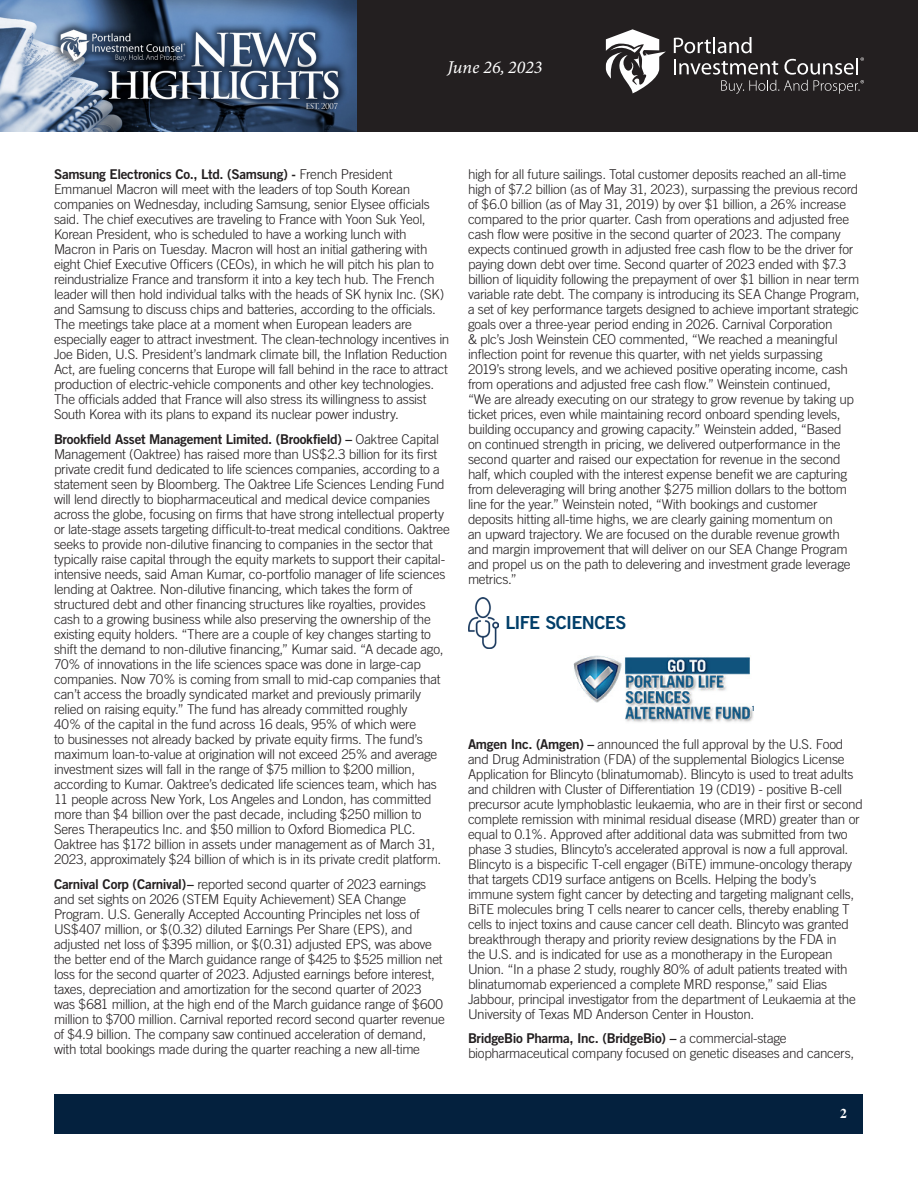
<style>
.page{position:relative;width:918px;height:1188px;background:#fff}
.page>*{position:absolute;margin:0;border:0;box-sizing:border-box;transform-origin:0 0}
.Article_-_Body{font:18px "Trade Gothic Bold Two";letter-spacing:-.035em;color:#003e69}
.t1{font:italic 18px "Minion Variable Concept";color:#fff}
.Article_-_Body-2{font:300 13.5px/15px "Trade Gothic";letter-spacing:-.025em;color:#231f20}
.t2{font:700 13.5px "Times";color:#fff}
.t3{font:7.05px "Trade Gothic Bold Cond Twenty";color:#003e69}
.s1{font-family:"Trade Gothic Bold Two";font-weight:400}
</style>
<div class="page">
<div style="left:356px;top:0;width:562px;height:132px;background:#231f20"></div>
<img style="left:0;top:0;width:356px;height:132px">
<svg style="left:674px;top:37px;width:190px;height:57px"></svg>
<svg style="left:606px;top:29px;width:60px;height:64px"></svg>
<div style="left:55px;top:1094px;width:808px;height:39px;background:#04213e"></div>
<img style="left:468px;top:597px;width:31px;height:51px">
<img style="left:574px;top:655px;width:179px;height:67px">
<h1 class="t1" style="left:447px;top:55px;width:97px">June 26, 2023</h1>
<p class="Article_-_Body-2" style="left:54px;top:167px;width:397px"><span class="s1">Samsung Electronics Co., Ltd. (Samsung) -</span> French President Emmanuel Macron will meet with the leaders of top South Korean companies on Wednesday, including Samsung, senior Elysee officials said. The chief executives are traveling to France with Yoon Suk Yeol, Korean President, who is scheduled to have a working lunch with Macron in Paris on Tuesday. Macron will host an initial gathering with eight Chief Executive Officers (CEOs), in which he will pitch his plan to reindustrialize France and transform it into a key tech hub. The French leader will then hold individual talks with the heads of SK hynix Inc. (SK) and Samsung to discuss chips and batteries, according to the officials.<br>The meetings take place at a moment when European leaders are especially eager to attract investment. The clean-technology incentives in Joe Biden, U.S. President’s landmark climate bill, the Inflation Reduction Act, are fueling concerns that Europe will fall behind in the race to attract production of electric-vehicle components and other key technologies.<br>The officials added that France will also stress its willingness to assist South Korea with its plans to expand its nuclear power industry.</p>
<p class="Article_-_Body-2" style="left:54px;top:432px;width:397px"><span class="s1">Brookfield Asset Management Limited. (Brookfield) –</span> Oaktree Capital Management (Oaktree) has raised more than US$2.3 billion for its first private credit fund dedicated to life sciences companies, according to a statement seen by Bloomberg. The Oaktree Life Sciences Lending Fund will lend directly to biopharmaceutical and medical device companies across the globe, focusing on firms that have strong intellectual property or late-stage assets targeting difficult-to-treat medical conditions. Oaktree seeks to provide non-dilutive financing to companies in the sector that typically raise capital through the equity markets to support their capital&shy;intensive needs, said Aman Kumar, co-portfolio manager of life sciences lending at Oaktree. Non-dilutive financing, which takes the form of structured debt and other financing structures like royalties, provides cash to a growing business while also preserving the ownership of the existing equity holders. “There are a couple of key changes starting to shift the demand to non-dilutive financing,” Kumar said. “A decade ago, 70% of innovations in the life sciences space was done in large-cap companies. Now 70% is coming from small to mid-cap companies that can’t access the broadly syndicated market and previously primarily relied on raising equity.” The fund has already committed roughly<br>40% of the capital in the fund across 16 deals, 95% of which were<br>to businesses not already backed by private equity firms. The fund’s maximum loan-to-value at origination will not exceed 25% and average investment sizes will fall in the range of $75 million to $200 million, according to Kumar. Oaktree’s dedicated life sciences team, which has 11 people across New York, Los Angeles and London, has committed more than $4 billion over the past decade, including $250 million to Seres Therapeutics Inc. and $50 million to Oxford Biomedica PLC.<br>Oaktree has $172 billion in assets under management as of March 31, 2023, approximately $24 billion of which is in its private credit platform.</p>
<p class="Article_-_Body-2" style="left:54px;top:876px;width:392px"><span class="s1">Carnival Corp (Carnival)–</span> reported second quarter of 2023 earnings and set sights on 2026 (STEM Equity Achievement) SEA Change Program. U.S. Generally Accepted Accounting Principles net loss of US$407 million, or $(0.32) diluted Earnings Per Share (EPS), and adjusted net loss of $395 million, or $(0.31) adjusted EPS, was above the better end of the March guidance range of $425 to $525 million net loss for the second quarter of 2023. Adjusted earnings before interest, taxes, depreciation and amortization for the second quarter of 2023 was $681 million, at the high end of the March guidance range of $600 million to $700 million. Carnival reported record second quarter revenue of $4.9 billion. The company saw continued acceleration of demand, with total bookings made during the quarter reaching a new all-time</p>
<p class="Article_-_Body-2" style="left:468px;top:167px;width:393px">high for all future sailings. Total customer deposits reached an all-time high of $7.2 billion (as of May 31, 2023), surpassing the previous record of $6.0 billion (as of May 31, 2019) by over $1 billion, a 26% increase compared to the prior quarter. Cash from operations and adjusted free cash flow were positive in the second quarter of 2023. The company expects continued growth in adjusted free cash flow to be the driver for paying down debt over time. Second quarter of 2023 ended with $7.3 billion of liquidity following the prepayment of over $1 billion in near term variable rate debt. The company is introducing its SEA Change Program, a set of key performance targets designed to achieve important strategic goals over a three-year period ending in 2026. Carnival Corporation<br>&amp; plc’s Josh Weinstein CEO commented, “We reached a meaningful inflection point for revenue this quarter, with net yields surpassing 2019’s strong levels, and we achieved positive operating income, cash from operations and adjusted free cash flow.” Weinstein continued,<br>“We are already executing on our strategy to grow revenue by taking up ticket prices, even while maintaining record onboard spending levels, building occupancy and growing capacity.” Weinstein added, “Based<br>on continued strength in pricing, we delivered outperformance in the second quarter and raised our expectation for revenue in the second half, which coupled with the interest expense benefit we are capturing from deleveraging will bring another $275 million dollars to the bottom line for the year.” Weinstein noted, “With bookings and customer deposits hitting all-time highs, we are clearly gaining momentum on<br>an upward trajectory. We are focused on the durable revenue growth and margin improvement that will deliver on our SEA Change Program and propel us on the path to delevering and investment grade leverage metrics.”</p>
<p class="Article_-_Body" style="left:505px;top:612px;width:122px">LIFE SCIENCES</p>
<p class="t3" style="left:752px;top:704px;width:5px">1</p>
<p class="Article_-_Body-2" style="left:468px;top:736px;width:396px"><span class="s1">Amgen Inc. (Amgen) –</span> announced the full approval by the U.S. Food and Drug Administration (FDA) of the supplemental Biologics License Application for Blincyto (blinatumomab). Blincyto is used to treat adults and children with Cluster of Differentiation 19 (CD19) - positive B-cell precursor acute lymphoblastic leukaemia, who are in their first or second complete remission with minimal residual disease (MRD) greater than or equal to 0.1%. Approved after additional data was submitted from two phase 3 studies, Blincyto’s accelerated approval is now a full approval.<br>Blincyto is a bispecific T-cell engager (BiTE) immune-oncology therapy that targets CD19 surface antigens on Bcells. Helping the body’s immune system fight cancer by detecting and targeting malignant cells, BiTE molecules bring T cells nearer to cancer cells, thereby enabling T cells to inject toxins and cause cancer cell death. Blincyto was granted breakthrough therapy and priority review designations by the FDA in<br>the U.S. and is indicated for use as a monotherapy in the European Union. “In a phase 2 study, roughly 80% of adult patients treated with blinatumomab experienced a complete MRD response,” said Elias Jabbour, principal investigator from the department of Leukaemia at the University of Texas MD Anderson Center in Houston.</p>
<p class="Article_-_Body-2" style="left:468px;top:1031px;width:388px"><span class="s1">BridgeBio Pharma, Inc. (BridgeBio) –</span> a commercial-stage biopharmaceutical company focused on genetic diseases and cancers,</p>
<p class="t2" style="left:840px;top:1100px;width:8px">2</p>
</div>
